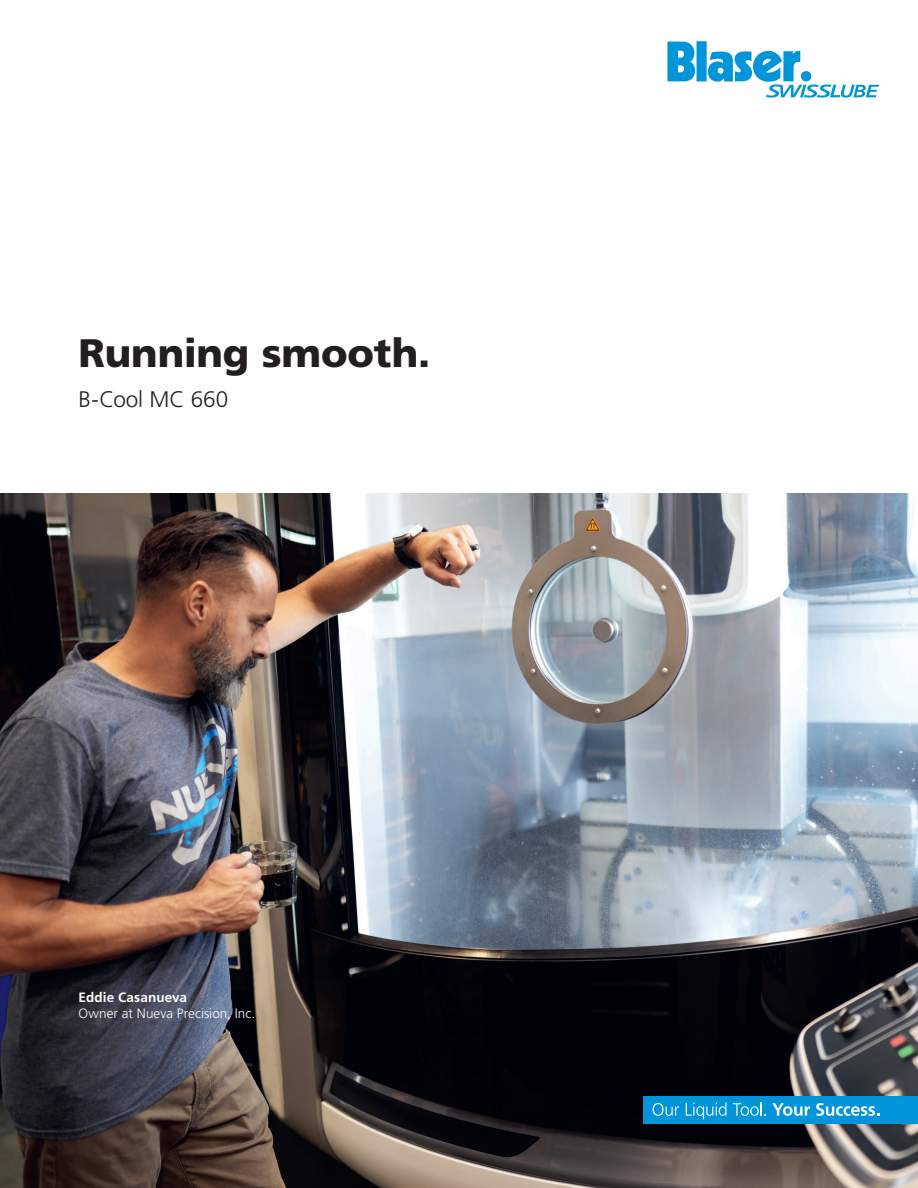
<style>
.page{position:relative;width:918px;height:1188px;background:#fff}
.page>*{position:absolute;margin:0;border:0;box-sizing:border-box;transform-origin:0 0}
.t1{font:900 39.75px "Frutiger LT Std";letter-spacing:-.005em;color:#231f20}
.t2{font:300 22.5px "Frutiger LT Std";color:#231f20}
.t3{font:300 13.5px "Frutiger LT Std";letter-spacing:.005em;color:#fff}
.t4{font:700 13.5px "Frutiger LT Std";letter-spacing:.01em;color:#fff}
</style>
<div class="page">
<img style="left:0;top:494px;width:918px;height:694px">
<div style="left:643px;top:1096px;width:275px;height:27px;background:#0095d9"></div>
<svg style="left:653px;top:1103px;width:26px;height:13px"></svg>
<svg style="left:686px;top:1102px;width:40px;height:17px"></svg>
<svg style="left:733px;top:1102px;width:33px;height:14px"></svg>
<svg style="left:772px;top:1103px;width:38px;height:13px"></svg>
<svg style="left:816px;top:1103px;width:63px;height:13px"></svg>
<div style="left:697px;top:41px;width:10px;height:40px;background:#0095d9"></div>
<svg style="left:667px;top:42px;width:28px;height:39px"></svg>
<svg style="left:708px;top:51px;width:171px;height:47px"></svg>
<h1 class="t1" style="left:79px;top:329px;width:353px">Running smooth.</h1>
<h2 class="t2" style="left:79px;top:387px;width:151px">B-Cool MC 660</h2>
<p class="t4" style="left:79px;top:989px;width:110px">Eddie Casanueva</p>
<p class="t3" style="left:79px;top:1006px;width:178px">Owner at Nueva Precision, Inc.</p>
</div>
